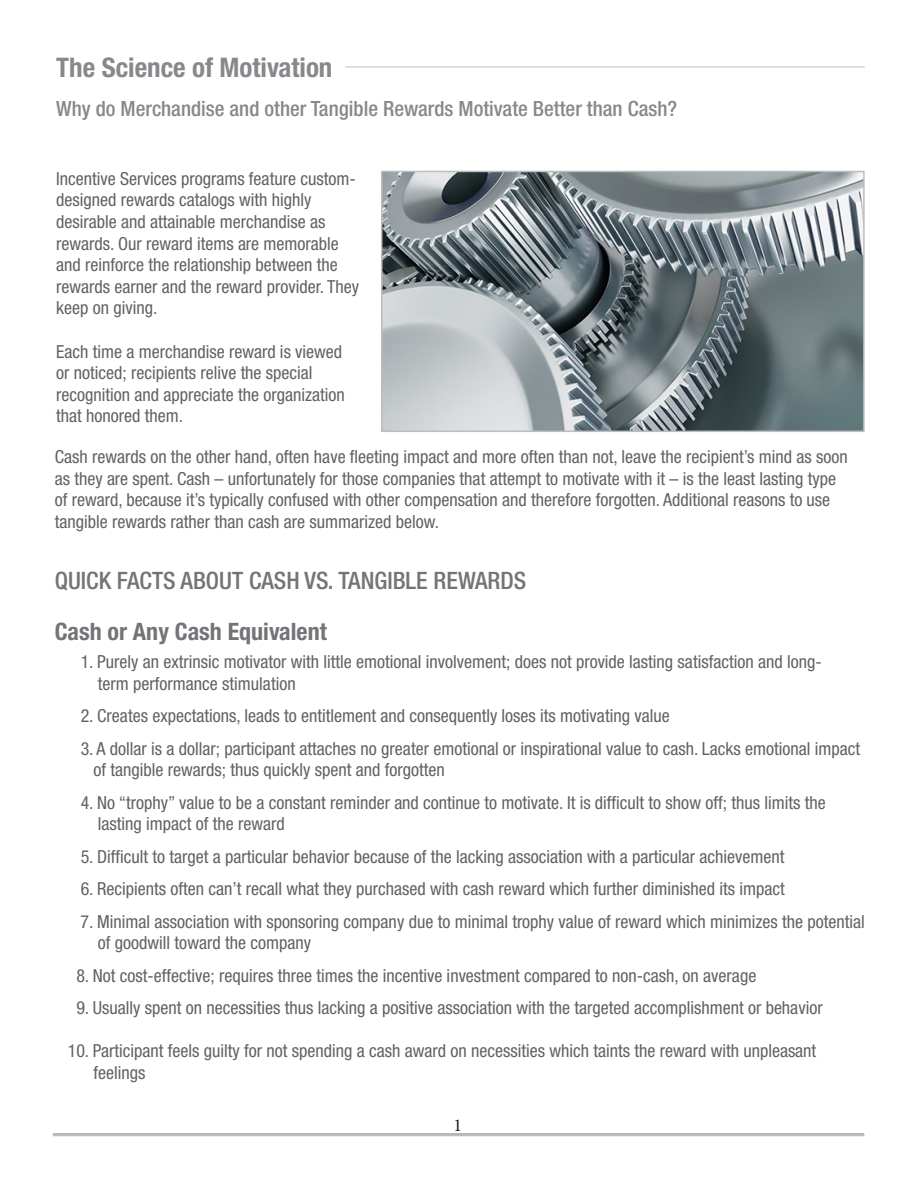
<style>
.page{position:relative;width:918px;height:1188px;background:#fff}
.page>*{position:absolute;margin:0;border:0;box-sizing:border-box;transform-origin:0 0}
.t1{font:700 condensed 27px "Helvetica Neue";color:#86888b}
.t2{font:500 condensed 24px "Helvetica Neue";color:#727477}
.t3{font:700 condensed 24px "Helvetica Neue";color:#727477}
.t4{font:500 condensed 21px "Helvetica Neue";color:#86888b}
.ISU_Insights_BodyCop{font:condensed 18px/21.6px "Helvetica Neue";color:#616264}
.t5{font:18px "Minion Pro";color:#231f20}
</style>
<div class="page">
<hr style="left:53px;top:1134px;width:812px;height:2px;background:#bcbdc0">
<hr style="left:52px;top:1133px;width:812px;height:2px;background:#bcbdc0">
<hr style="left:345px;top:67px;width:520px;height:1px;background:#bcbdc0">
<img style="left:384px;top:174px;width:478px;height:255px">
<div style="left:381px;top:171px;width:484px;height:261px;border:2px solid #bcbdc0"></div>
<p class="t1" style="left:56px;top:51px;width:278px">The Science of Motivation</p>
<p class="t4" style="left:56px;top:96px;width:622px">Why do Merchandise and other Tangible Rewards Motivate Better than Cash?</p>
<p class="ISU_Insights_BodyCop" style="left:56px;top:168px;width:305px">Incentive Services programs feature custom&shy;designed rewards catalogs with highly desirable and attainable merchandise as rewards. Our reward items are memorable and reinforce the relationship between the rewards earner and the reward provider. They keep on giving.</p>
<p class="ISU_Insights_BodyCop" style="left:56px;top:340px;width:290px">Each time a merchandise reward is viewed or noticed; recipients relive the special recognition and appreciate the organization that honored them.</p>
<p class="ISU_Insights_BodyCop" style="left:55px;top:446px;width:795px">Cash rewards on the other hand, often have fleeting impact and more often than not, leave the recipient’s mind as soon as they are spent. Cash – unfortunately for those companies that attempt to motivate with it – is the least lasting type of reward, because it’s typically confused with other compensation and therefore forgotten. Additional reasons to use tangible rewards rather than cash are summarized below.</p>
<p class="t2" style="left:55px;top:566px;width:473px">QUICK FACTS ABOUT CASH VS. TANGIBLE REWARDS</p>
<p class="t3" style="left:55px;top:616px;width:274px">Cash or Any Cash Equivalent</p>
<p class="ISU_Insights_BodyCop" style="left:81px;top:651px;width:743px">1. Purely an extrinsic motivator with little emotional involvement; does not provide lasting satisfaction and long-</p>
<p class="ISU_Insights_BodyCop" style="left:98px;top:673px;width:199px">term performance stimulation</p>
<p class="ISU_Insights_BodyCop" style="left:81px;top:705px;width:590px">2. Creates expectations, leads to entitlement and consequently loses its motivating value</p>
<p class="ISU_Insights_BodyCop" style="left:81px;top:737px;width:781px">3. A dollar is a dollar; participant attaches no greater emotional or inspirational value to cash. Lacks emotional impact</p>
<p class="ISU_Insights_BodyCop" style="left:94px;top:759px;width:353px">of tangible rewards; thus quickly spent and forgotten</p>
<p class="ISU_Insights_BodyCop" style="left:81px;top:791px;width:747px">4. No “trophy” value to be a constant reminder and continue to motivate. It is difficult to show off; thus limits the</p>
<p class="ISU_Insights_BodyCop" style="left:98px;top:813px;width:188px">lasting impact of the reward</p>
<p class="ISU_Insights_BodyCop" style="left:81px;top:845px;width:705px">5. Difficult to target a particular behavior because of the lacking association with a particular achievement</p>
<p class="ISU_Insights_BodyCop" style="left:81px;top:878px;width:706px">6. Recipients often can’t recall what they purchased with cash reward which further diminished its impact</p>
<p class="ISU_Insights_BodyCop" style="left:81px;top:910px;width:786px">7. Minimal association with sponsoring company due to minimal trophy value of reward which minimizes the potential</p>
<p class="ISU_Insights_BodyCop" style="left:98px;top:932px;width:215px">of goodwill toward the company</p>
<p class="ISU_Insights_BodyCop" style="left:76px;top:964px;width:682px">8. Not cost-effective; requires three times the incentive investment compared to non-cash, on average</p>
<p class="ISU_Insights_BodyCop" style="left:76px;top:997px;width:748px">9. Usually spent on necessities thus lacking a positive association with the targeted accomplishment or behavior</p>
<p class="ISU_Insights_BodyCop" style="left:68px;top:1040px;width:750px">10. Participant feels guilty for not spending a cash award on necessities which taints the reward with unpleasant</p>
<p class="ISU_Insights_BodyCop" style="left:94px;top:1061px;width:53px">feelings</p>
<p class="t5" style="left:454px;top:1113px;width:10px">1</p>
</div>
